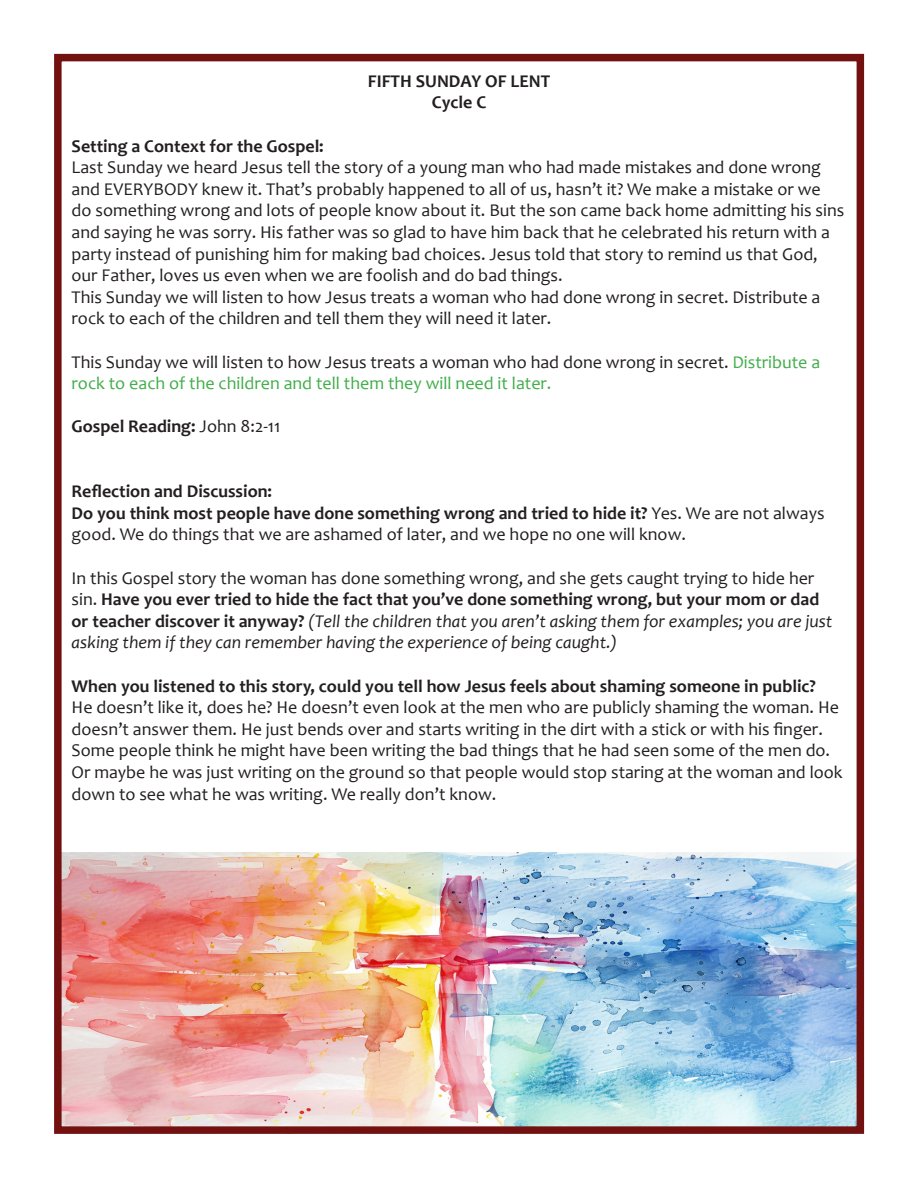
<style>
.page{position:relative;width:918px;height:1188px;background:#fff}
.page>*{position:absolute;margin:0;border:0;box-sizing:border-box;transform-origin:0 0}
.t1{font:18px/21.6px "Candara";color:#231f20}
.t2{font:italic 18px/21.6px "Candara";color:#231f20}
.t3{font:700 18px "Candara";color:#231f20}
.s1{color:#40ae49}
.s2{font-weight:400}
.s3{font-weight:700}
.s4{font-style:normal}
.s5{font-weight:700;font-style:normal}
</style>
<div class="page">
<img style="left:63px;top:853px;width:792px;height:272px">
<div style="left:54px;top:54px;width:810px;height:1080px;border:8px solid #731110"></div>
<p class="t3" style="left:368px;top:70px;width:184px">FIFTH SUNDAY OF LENT</p>
<p class="t3" style="left:432px;top:91px;width:56px">Cycle C</p>
<p class="t3" style="left:72px;top:135px;width:254px">Setting a Context for the Gospel:</p>
<p class="t1" style="left:72px;top:156px;width:774px">Last Sunday we heard Jesus tell the story of a young man who had made mistakes and done wrong and EVERYBODY knew it. That’s probably happened to all of us, hasn’t it? We make a mistake or we do something wrong and lots of people know about it. But the son came back home admitting his sins and saying he was sorry. His father was so glad to have him back that he celebrated his return with a party instead of punishing him for making bad choices. Jesus told that story to remind us that God, our Father, loves us even when we are foolish and do bad things.</p>
<p class="t1" style="left:72px;top:286px;width:750px">This Sunday we will listen to how Jesus treats a woman who had done wrong in secret. Distribute a rock to each of the children and tell them they will need it later.</p>
<p class="t1" style="left:72px;top:351px;width:750px">This Sunday we will listen to how Jesus treats a woman who had done wrong in secret. <span class="s1">Distribute a rock to each of the children and tell them they will need it later.</span></p>
<p class="t3" style="left:72px;top:415px;width:210px">Gospel Reading: <span class="s2">John 8:2-11</span></p>
<p class="t3" style="left:72px;top:480px;width:202px">Reflection and Discussion:</p>
<p class="t1" style="left:72px;top:502px;width:754px"><span class="s3">Do you think most people have done something wrong and tried to hide it?</span> Yes. We are not always good. We do things that we are ashamed of later, and we hope no one will know.</p>
<p class="t2" style="left:72px;top:567px;width:763px"><span class="s4">In this Gospel story the woman has done something wrong, and she gets caught trying to hide her sin.</span> <span class="s5">Have you ever tried to hide the fact that you’ve done something wrong, but your mom or dad or teacher discover it anyway?</span> (Tell the children that you aren’t asking them for examples; you are just asking them if they can remember having the experience of being caught.)</p>
<p class="t1" style="left:72px;top:675px;width:773px"><span class="s3">When you listened to this story, could you tell how Jesus feels about shaming someone in public?<br></span>He doesn’t like it, does he? He doesn’t even look at the men who are publicly shaming the woman. He doesn’t answer them. He just bends over and starts writing in the dirt with a stick or with his finger.<br>Some people think he might have been writing the bad things that he had seen some of the men do.<br>Or maybe he was just writing on the ground so that people would stop staring at the woman and look down to see what he was writing. We really don’t know.</p>
</div>
